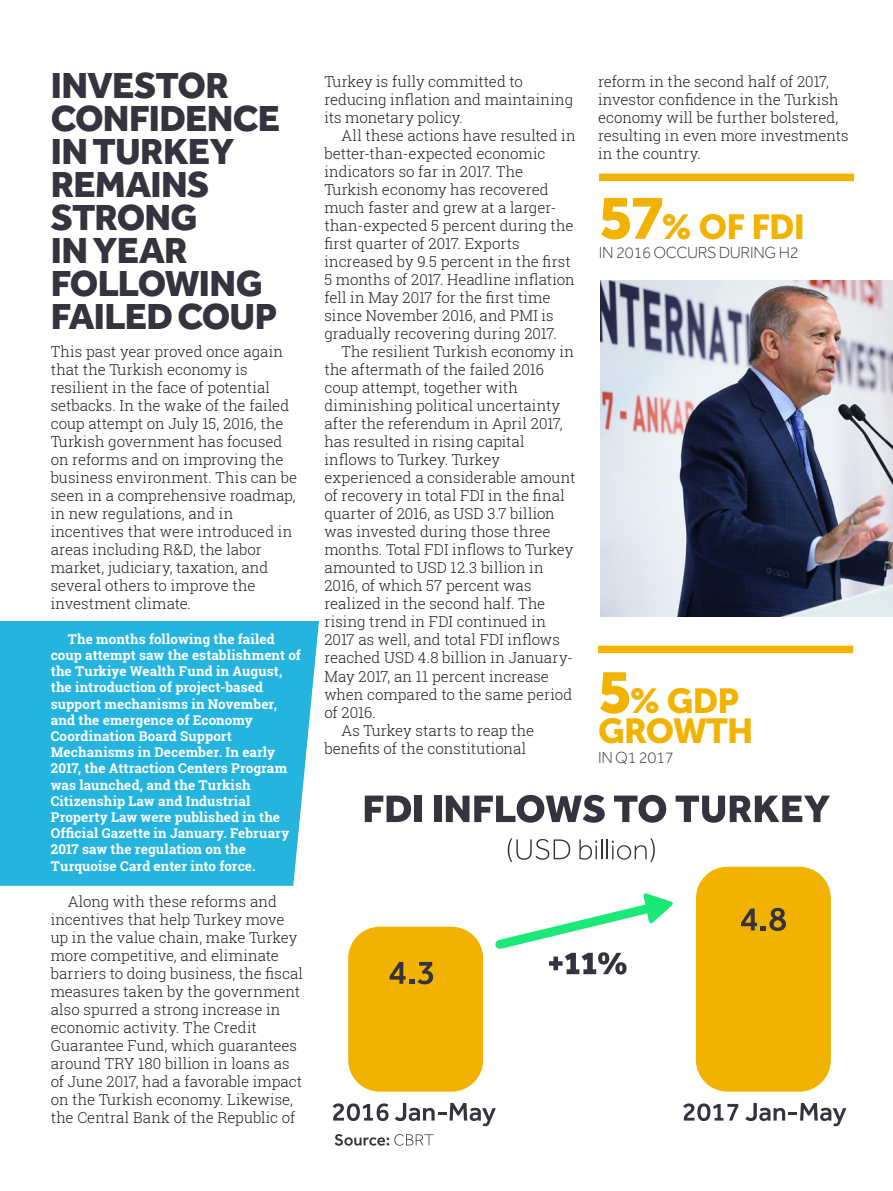
<style>
.page{position:relative;width:893px;height:1191px;background:#fff}
.page>*{position:absolute;margin:0;border:0;box-sizing:border-box;transform-origin:0 0}
.t1{font:800 37.5px/33px "Effra";letter-spacing:-.02em;color:#37333e}
.t2{font:34.5px/30px "Museo Sans Cyrl 900";letter-spacing:-.02em;color:#f2b300}
.t3{font:300 16.5px "Effra";letter-spacing:-.02em;color:#3e3e3f}
.t4{font:300 15px/18px "Roboto Slab";color:#231f20}
.t5{font:700 13.5px/16.2px "Roboto Slab";letter-spacing:.005em;color:#fff}
.s1{font-size:57px}
</style>
<div class="page">
<div style="left:0;top:621px;width:319px;height:264px;background:#24b4de"></div>
<div style="left:598px;top:645px;width:255px;height:8px;background:#f2b300"></div>
<div style="left:599px;top:174px;width:255px;height:7px;background:#f2b300"></div>
<div style="left:348px;top:926px;width:135px;height:165px;background:#f2b300;border-radius:32px"></div>
<div style="left:696px;top:866px;width:135px;height:225px;background:#f2b300;border-radius:32px"></div>
<svg style="left:365px;top:795px;width:46px;height:27px"></svg>
<div style="left:415px;top:795px;width:7px;height:27px;background:#37333e"></div>
<div style="left:434px;top:795px;width:7px;height:27px;background:#37333e"></div>
<svg style="left:446px;top:795px;width:159px;height:27px"></svg>
<svg style="left:614px;top:795px;width:52px;height:27px"></svg>
<svg style="left:676px;top:795px;width:154px;height:27px"></svg>
<svg style="left:390px;top:962px;width:43px;height:22px"></svg>
<svg style="left:741px;top:908px;width:45px;height:23px"></svg>
<svg style="left:333px;top:1103px;width:56px;height:18px"></svg>
<svg style="left:395px;top:1103px;width:101px;height:23px"></svg>
<svg style="left:683px;top:1103px;width:55px;height:18px"></svg>
<svg style="left:745px;top:1103px;width:101px;height:23px"></svg>
<svg style="left:508px;top:838px;width:62px;height:24px"></svg>
<svg style="left:579px;top:838px;width:76px;height:24px"></svg>
<svg style="left:335px;top:1134px;width:99px;height:11px"></svg>
<svg style="left:495px;top:893px;width:178px;height:81px"></svg>
<img style="left:600px;top:280px;width:293px;height:336px">
<p class="t1" style="left:51px;top:68px;width:231px">INVESTOR<br>CONFIDENCE<br>IN TURKEY<br>REMAINS<br>STRONG<br>IN YEAR<br>FOLLOWING<br>FAILED COUP</p>
<p class="t4" style="left:51px;top:342px;width:248px">This past year proved once again that the Turkish economy is resilient in the face of potential setbacks. In the wake of the failed coup attempt on July 15, 2016, the<br>Turkish government has focused on reforms and on improving the business environment. This can be seen in a comprehensive roadmap, in new regulations, and in incentives that were introduced in areas including R&amp;D, the labor market, judiciary, taxation, and several others to improve the investment climate.</p>
<p class="t5" style="left:51px;top:630px;width:252px;text-indent:17px">The months following the failed coup attempt saw the establishment of the Turkiye Wealth Fund in August, the introduction of project-based support mechanisms in November, and the emergence of Economy Coordination Board Support Mechanisms in December. In early 2017, the Attraction Centers Program was launched, and the Turkish Citizenship Law and Industrial Property Law were published in the Official Gazette in January. February 2017 saw the regulation on the Turquoise Card enter into force.</p>
<p class="t4" style="left:51px;top:891px;width:254px;text-indent:17px">Along with these reforms and incentives that help Turkey move up in the value chain, make Turkey more competitive, and eliminate barriers to doing business, the fiscal measures taken by the government also spurred a strong increase in economic activity. The Credit Guarantee Fund, which guarantees around TRY 180 billion in loans as of June 2017, had a favorable impact on the Turkish economy. Likewise, the Central Bank of the Republic of</p>
<p class="t4" style="left:324px;top:72px;width:250px">Turkey is fully committed to reducing inflation and maintaining its monetary policy.</p>
<p class="t4" style="left:324px;top:126px;width:253px;text-indent:17px">All these actions have resulted in better-than-expected economic indicators so far in 2017. The Turkish economy has recovered much faster and grew at a larger&shy;than-expected 5 percent during the first quarter of 2017. Exports increased by 9.5 percent in the first 5 months of 2017. Headline inflation fell in May 2017 for the first time since November 2016, and PMI is gradually recovering during 2017.</p>
<p class="t4" style="left:324px;top:342px;width:252px;text-indent:17px">The resilient Turkish economy in the aftermath of the failed 2016 coup attempt, together with diminishing political uncertainty after the referendum in April 2017, has resulted in rising capital inflows to Turkey. Turkey experienced a considerable amount of recovery in total FDI in the final quarter of 2016, as USD 3.7 billion was invested during those three months. Total FDI inflows to Turkey amounted to USD 12.3 billion in<br>2016, of which 57 percent was</p>
<p class="t4" style="left:324px;top:594px;width:250px">realized in the second half. The rising trend in FDI continued in<br>2017 as well, and total FDI inflows reached USD 4.8 billion in January-<br>May 2017, an 11 percent increase when compared to the same period of 2016.</p>
<p class="t4" style="left:324px;top:720px;width:211px;text-indent:17px">As Turkey starts to reap the benefits of the constitutional</p>
<p class="t4" style="left:598px;top:72px;width:252px">reform in the second half of 2017, investor confidence in the Turkish economy will be further bolstered, resulting in even more investments in the country.</p>
<p class="t2" style="left:599px;top:212px;width:208px"><span class="s1">57</span>% OF FDI</p>
<p class="t3" style="left:599px;top:243px;width:201px">IN 2016 OCCURS DURING H2</p>
<p class="t2" style="left:598px;top:686px;width:157px"><span class="s1">5</span>% GDP<br>GROWTH</p>
<p class="t3" style="left:598px;top:747px;width:77px">IN Q1 2017</p>
</div>
